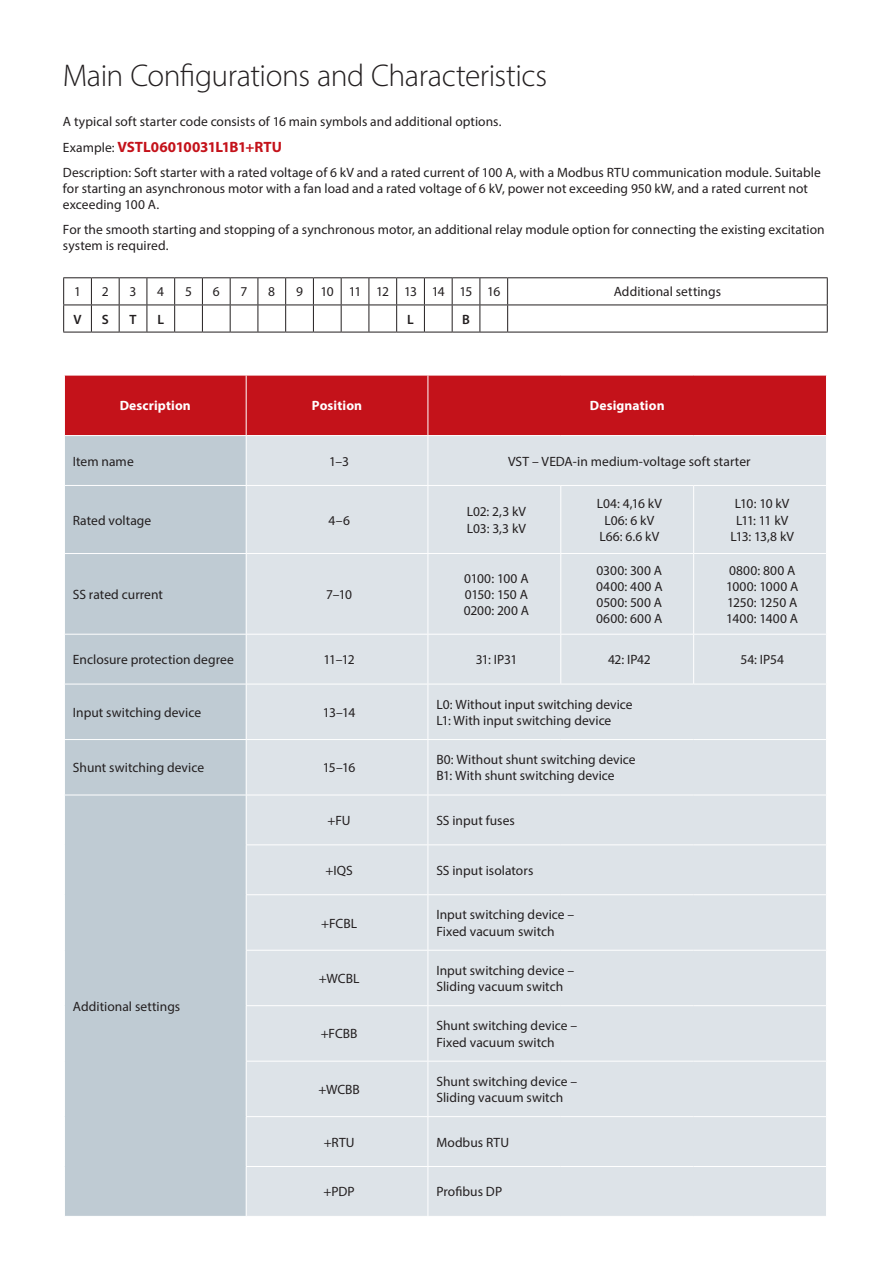
<style>
.page{position:relative;width:893px;height:1263px;background:#fff}
.page>*{position:absolute;margin:0;border:0;box-sizing:border-box;transform-origin:0 0}
.t1{font:300 31.5px "Myriad Pro";letter-spacing:-.015em;color:#231f20}
.t2{font:700 15px "Myriad Pro";letter-spacing:-.01em;color:#c4121a}
.t3{font:13.5px/16.2px "Myriad Pro";letter-spacing:.005em;color:#231f20}
.t4{font:700 13.5px "Myriad Pro";letter-spacing:.01em;color:#fff}
.t5{font:13.5px/16.2px "Myriad Pro";letter-spacing:-.065em;color:#231f20;text-align:center}
.t6{font:13.5px "Myriad Pro";letter-spacing:-.06em;color:#231f20}
.t7{font:600 13.5px "Myriad Pro";color:#231f20}
.s1{font-weight:400;font-size:13.5px;color:#231f20}
</style>
<div class="page">
<hr style="left:508px;top:305px;width:320px;height:1px;background:#231f20">
<svg style="left:827px;top:278px;width:1px;height:54px"></svg>
<hr style="left:508px;top:277px;width:320px;height:1px;background:#231f20">
<svg style="left:63px;top:277px;width:445px;height:56px"></svg>
<hr style="left:508px;top:332px;width:320px;height:1px;background:#231f20">
<div style="left:65px;top:376px;width:761px;height:59px;background:#c4121a"></div>
<div style="left:65px;top:436px;width:181px;height:779px;background:#bfcbd3"></div>
<div style="left:247px;top:436px;width:181px;height:779px;background:#dde3e8"></div>
<div style="left:429px;top:436px;width:397px;height:779px;background:#dde3e8"></div>
<hr style="left:246px;top:375px;width:1px;height:60px;background:#fff">
<hr style="left:64px;top:485px;width:182px;height:1px;background:#fff">
<hr style="left:560px;top:486px;width:1px;height:67px;background:#fff">
<hr style="left:693px;top:486px;width:1px;height:67px;background:#fff">
<hr style="left:64px;top:553px;width:182px;height:1px;background:#fff">
<hr style="left:428px;top:553px;width:133px;height:1px;background:#fff">
<hr style="left:561px;top:553px;width:133px;height:1px;background:#fff">
<hr style="left:560px;top:554px;width:1px;height:80px;background:#fff">
<hr style="left:694px;top:553px;width:133px;height:1px;background:#fff">
<hr style="left:693px;top:554px;width:1px;height:80px;background:#fff">
<hr style="left:64px;top:634px;width:182px;height:1px;background:#fff">
<hr style="left:428px;top:634px;width:133px;height:1px;background:#fff">
<hr style="left:561px;top:634px;width:133px;height:1px;background:#fff">
<hr style="left:560px;top:634px;width:1px;height:50px;background:#fff">
<hr style="left:694px;top:634px;width:133px;height:1px;background:#fff">
<hr style="left:693px;top:634px;width:1px;height:50px;background:#fff">
<hr style="left:64px;top:684px;width:182px;height:1px;background:#fff">
<hr style="left:64px;top:739px;width:182px;height:1px;background:#fff">
<hr style="left:246px;top:485px;width:182px;height:1px;background:#fff">
<hr style="left:246px;top:553px;width:182px;height:1px;background:#fff">
<hr style="left:246px;top:634px;width:182px;height:1px;background:#fff">
<hr style="left:246px;top:684px;width:182px;height:1px;background:#fff">
<hr style="left:246px;top:739px;width:182px;height:1px;background:#fff">
<hr style="left:246px;top:795px;width:182px;height:1px;background:#fff">
<hr style="left:246px;top:844px;width:182px;height:1px;background:#fff">
<hr style="left:246px;top:894px;width:182px;height:1px;background:#fff">
<hr style="left:246px;top:950px;width:182px;height:1px;background:#fff">
<hr style="left:246px;top:1005px;width:182px;height:1px;background:#fff">
<hr style="left:246px;top:1061px;width:182px;height:1px;background:#fff">
<hr style="left:246px;top:1116px;width:182px;height:1px;background:#fff">
<hr style="left:246px;top:1166px;width:182px;height:1px;background:#fff">
<hr style="left:64px;top:795px;width:182px;height:1px;background:#fff">
<hr style="left:428px;top:375px;width:1px;height:60px;background:#fff">
<hr style="left:428px;top:485px;width:133px;height:1px;background:#fff">
<hr style="left:561px;top:485px;width:133px;height:1px;background:#fff">
<hr style="left:694px;top:485px;width:133px;height:1px;background:#fff">
<hr style="left:428px;top:684px;width:133px;height:1px;background:#fff">
<hr style="left:561px;top:684px;width:133px;height:1px;background:#fff">
<hr style="left:694px;top:684px;width:133px;height:1px;background:#fff">
<hr style="left:428px;top:739px;width:133px;height:1px;background:#fff">
<hr style="left:561px;top:739px;width:133px;height:1px;background:#fff">
<hr style="left:694px;top:739px;width:133px;height:1px;background:#fff">
<hr style="left:428px;top:795px;width:133px;height:1px;background:#fff">
<hr style="left:561px;top:795px;width:133px;height:1px;background:#fff">
<hr style="left:694px;top:795px;width:133px;height:1px;background:#fff">
<hr style="left:428px;top:844px;width:133px;height:1px;background:#fff">
<hr style="left:561px;top:844px;width:133px;height:1px;background:#fff">
<hr style="left:694px;top:844px;width:133px;height:1px;background:#fff">
<hr style="left:428px;top:894px;width:133px;height:1px;background:#fff">
<hr style="left:561px;top:894px;width:133px;height:1px;background:#fff">
<hr style="left:694px;top:894px;width:133px;height:1px;background:#fff">
<hr style="left:428px;top:950px;width:133px;height:1px;background:#fff">
<hr style="left:561px;top:950px;width:133px;height:1px;background:#fff">
<hr style="left:694px;top:950px;width:133px;height:1px;background:#fff">
<hr style="left:428px;top:1005px;width:133px;height:1px;background:#fff">
<hr style="left:561px;top:1005px;width:133px;height:1px;background:#fff">
<hr style="left:694px;top:1005px;width:133px;height:1px;background:#fff">
<hr style="left:428px;top:1061px;width:133px;height:1px;background:#fff">
<hr style="left:561px;top:1061px;width:133px;height:1px;background:#fff">
<hr style="left:694px;top:1061px;width:133px;height:1px;background:#fff">
<hr style="left:428px;top:1116px;width:133px;height:1px;background:#fff">
<hr style="left:561px;top:1116px;width:133px;height:1px;background:#fff">
<hr style="left:694px;top:1116px;width:133px;height:1px;background:#fff">
<hr style="left:428px;top:1166px;width:133px;height:1px;background:#fff">
<hr style="left:561px;top:1166px;width:133px;height:1px;background:#fff">
<hr style="left:694px;top:1166px;width:133px;height:1px;background:#fff">
<h1 class="t1" style="left:63px;top:56px;width:486px">Main Configurations and Characteristics</h1>
<p class="t3" style="left:63px;top:113px;width:440px">A typical soft starter code consists of 16 main symbols and additional options.</p>
<p class="t2" style="left:63px;top:137px;width:221px"><span class="s1">Example:</span> VSTL06010031L1B1+RTU</p>
<p class="t3" style="left:63px;top:164px;width:760px">Description: Soft starter with a rated voltage of 6 kV and a rated current of 100 A, with a Modbus RTU communication module. Suitable for starting an asynchronous motor with a fan load and a rated voltage of 6 kV, power not exceeding 950 kW, and a rated current not exceeding 100 A.</p>
<p class="t3" style="left:63px;top:221px;width:763px">For the smooth starting and stopping of a synchronous motor, an additional relay module option for connecting the existing excitation system is required.</p>
<p class="t3" style="left:74px;top:284px;width:8px">1</p>
<p class="t3" style="left:102px;top:284px;width:8px">2</p>
<p class="t3" style="left:130px;top:284px;width:8px">3</p>
<p class="t3" style="left:157px;top:284px;width:8px">4</p>
<p class="t3" style="left:185px;top:284px;width:8px">5</p>
<p class="t3" style="left:213px;top:284px;width:8px">6</p>
<p class="t3" style="left:241px;top:284px;width:8px">7</p>
<p class="t3" style="left:268px;top:284px;width:8px">8</p>
<p class="t3" style="left:296px;top:284px;width:8px">9</p>
<p class="t6" style="left:321px;top:284px;width:181px">10 11 12 13 14 15 16</p>
<p class="t3" style="left:614px;top:284px;width:109px">Additional settings</p>
<p class="t7" style="left:73px;top:310px;width:10px">V</p>
<p class="t7" style="left:102px;top:310px;width:9px">S</p>
<p class="t7" style="left:129px;top:310px;width:9px">T</p>
<p class="t7" style="left:157px;top:310px;width:8px">L</p>
<p class="t7" style="left:407px;top:310px;width:8px">L</p>
<p class="t7" style="left:462px;top:310px;width:9px">B</p>
<p class="t4" style="left:120px;top:397px;width:73px">Description</p>
<p class="t4" style="left:312px;top:397px;width:52px">Position</p>
<p class="t4" style="left:590px;top:397px;width:76px">Designation</p>
<p class="t3" style="left:73px;top:453px;width:62px">Item name</p>
<p class="t3" style="left:329px;top:453px;width:22px">1–3</p>
<p class="t3" style="left:508px;top:453px;width:244px">VST – VEDA-in medium-voltage soft starter</p>
<p class="t3" style="left:73px;top:512px;width:80px">Rated voltage</p>
<p class="t3" style="left:328px;top:512px;width:23px">4–6</p>
<p class="t3" style="left:467px;top:504px;width:61px">L02: 2,3 kV<br>L03: 3,3 kV</p>
<p class="t3" style="left:597px;top:495px;width:67px;text-align:center">L04: 4,16 kV<br>L06: 6 kV<br>L66: 6.6 kV</p>
<p class="t5" style="left:730px;top:495px;width:65px">L10: 10 kV<br>L11: 11 kV<br>L13: 13,8 kV</p>
<p class="t3" style="left:73px;top:586px;width:92px">SS rated current</p>
<p class="t3" style="left:326px;top:586px;width:27px">7–10</p>
<p class="t3" style="left:464px;top:570px;width:67px;text-align:justify">0100: 100 А 0150: 150 А 0200: 200 А</p>
<p class="t3" style="left:596px;top:562px;width:68px;text-align:justify">0300: 300 А 0400: 400 А 0500: 500 А 0600: 600 А</p>
<p class="t3" style="left:726px;top:562px;width:74px">0800: 800 А<br>1000: 1000 А<br>1250: 1250 А<br>1400: 1400 А</p>
<p class="t3" style="left:73px;top:651px;width:163px">Enclosure protection degree</p>
<p class="t3" style="left:324px;top:651px;width:33px">11–12</p>
<p class="t3" style="left:476px;top:651px;width:43px">31: IP31</p>
<p class="t3" style="left:608px;top:651px;width:44px">42: IP42</p>
<p class="t3" style="left:740px;top:651px;width:45px">54: IP54</p>
<p class="t3" style="left:73px;top:704px;width:130px">Input switching device</p>
<p class="t3" style="left:323px;top:704px;width:34px">13–14</p>
<p class="t3" style="left:436px;top:696px;width:198px">L0: Without input switching device<br>L1: With input switching device</p>
<p class="t3" style="left:73px;top:759px;width:133px">Shunt switching device</p>
<p class="t3" style="left:323px;top:759px;width:34px">15–16</p>
<p class="t3" style="left:436px;top:751px;width:201px">B0: Without shunt switching device<br>B1: With shunt switching device</p>
<p class="t3" style="left:73px;top:998px;width:109px">Additional settings</p>
<p class="t3" style="left:328px;top:812px;width:25px">+FU</p>
<p class="t3" style="left:436px;top:812px;width:80px">SS input fuses</p>
<p class="t3" style="left:326px;top:862px;width:29px">+IQS</p>
<p class="t3" style="left:436px;top:862px;width:98px">SS input isolators</p>
<p class="t3" style="left:321px;top:915px;width:37px">+FCBL</p>
<p class="t3" style="left:436px;top:906px;width:139px">Input switching device –<br>Fixed vacuum switch</p>
<p class="t3" style="left:319px;top:970px;width:42px">+WCBL</p>
<p class="t3" style="left:436px;top:962px;width:139px">Input switching device –<br>Sliding vacuum switch</p>
<p class="t3" style="left:321px;top:1026px;width:38px">+FCBB</p>
<p class="t3" style="left:436px;top:1017px;width:142px">Shunt switching device –<br>Fixed vacuum switch</p>
<p class="t3" style="left:318px;top:1081px;width:43px">+WCBB</p>
<p class="t3" style="left:436px;top:1073px;width:142px">Shunt switching device –<br>Sliding vacuum switch</p>
<p class="t3" style="left:324px;top:1134px;width:32px">+RTU</p>
<p class="t3" style="left:436px;top:1134px;width:74px">Modbus RTU</p>
<p class="t3" style="left:324px;top:1183px;width:33px">+PDP</p>
<p class="t3" style="left:436px;top:1183px;width:67px">Profibus DP</p>
</div>
